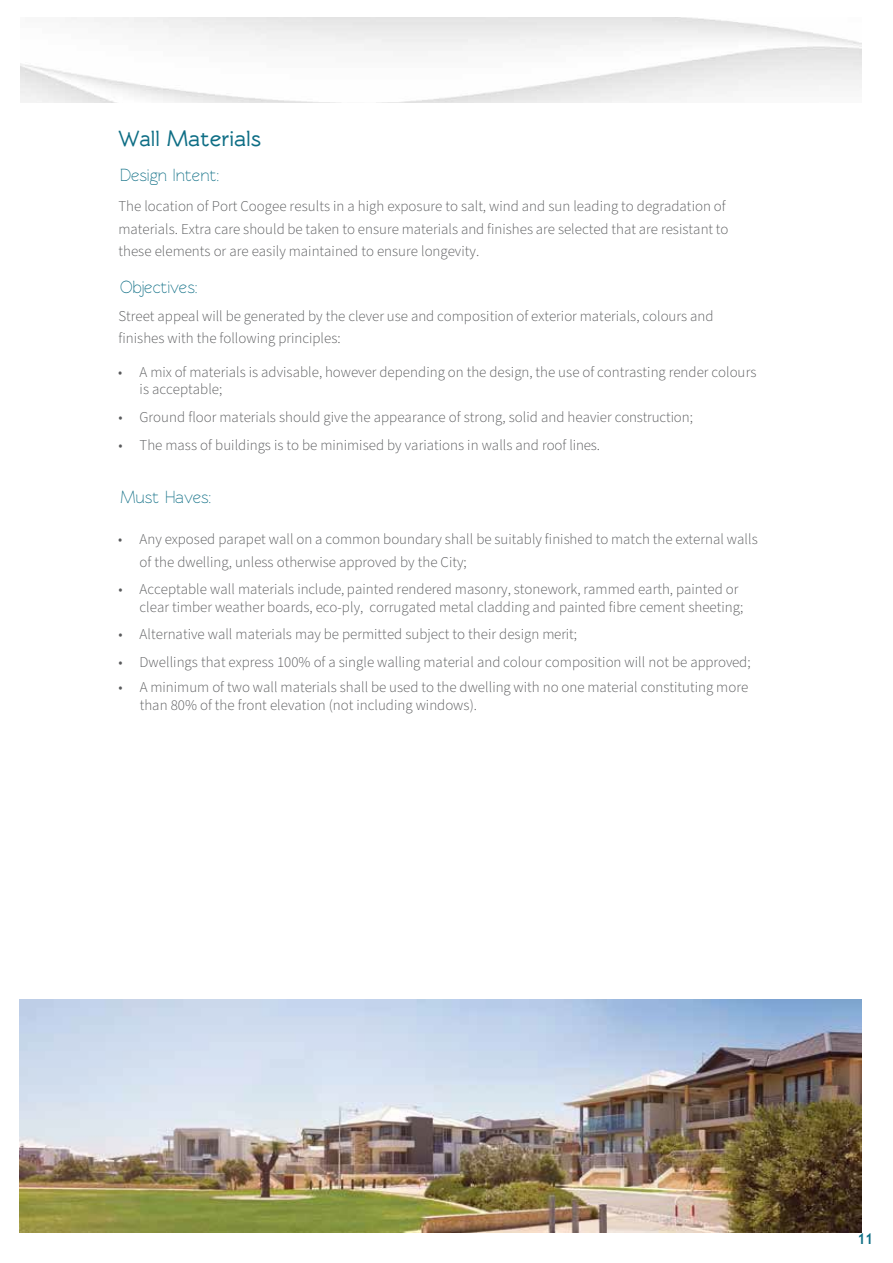
<style>
.page{position:relative;width:893px;height:1263px;background:#fff}
.page>*{position:absolute;margin:0;border:0;box-sizing:border-box;transform-origin:0 0}
.t1{font:700 22.5px "Rawengulk";letter-spacing:-.005em;color:#0e6e85;scale:.94 1}
.t2{font:18px "Rawengulk";letter-spacing:-.005em;color:#0e6e85;scale:.91 1}
.t3{font:300 15px/22.4px "Source Sans Pro";color:#58595b}
.t4{font:700 15px "Trebuchet MS";color:#0e6e85;scale:.91 1}
</style>
<div class="page">
<img style="left:19px;top:1000px;width:842px;height:232px">
<h1 class="t1" style="left:118px;top:126px;width:153px">Wall Materials</h1>
<p class="t2" style="left:120px;top:165px;width:111px">Design Intent:</p>
<p class="t3" style="left:118px;top:196px;width:612px">The location of Port Coogee results in a high exposure to salt, wind and sun leading to degradation of materials. Extra care should be taken to ensure materials and finishes are selected that are resistant to these elements or are easily maintained to ensure longevity.</p>
<p class="t2" style="left:120px;top:277px;width:87px">Objectives:</p>
<p class="t3" style="left:118px;top:305px;width:597px">Street appeal will be generated by the clever use and composition of exterior materials, colours and finishes with the following principles:</p>
<p class="t3" style="left:140px;top:363px;width:618px;line-height:17.9px;text-indent:-21px">• A mix of materials is advisable, however depending on the design, the use of contrasting render colours is acceptable;</p>
<p class="t3" style="left:118px;top:406px;width:576px">• Ground floor materials should give the appearance of strong, solid and heavier construction;</p>
<p class="t3" style="left:118px;top:434px;width:483px">• The mass of buildings is to be minimised by variations in walls and roof lines.</p>
<p class="t2" style="left:120px;top:487px;width:102px">Must Haves:</p>
<p class="t3" style="left:140px;top:529px;width:620px;text-indent:-21px">• Any exposed parapet wall on a common boundary shall be suitably finished to match the external walls of the dwelling, unless otherwise approved by the City;</p>
<p class="t3" style="left:140px;top:580px;width:605px;line-height:18px;text-indent:-21px">• Acceptable wall materials include, painted rendered masonry, stonework, rammed earth, painted or clear timber weather boards, eco-ply, corrugated metal cladding and painted fibre cement sheeting;</p>
<p class="t3" style="left:118px;top:624px;width:460px">• Alternative wall materials may be permitted subject to their design merit;</p>
<p class="t3" style="left:118px;top:651px;width:634px">• Dwellings that express 100% of a single walling material and colour composition will not be approved;</p>
<p class="t3" style="left:140px;top:679px;width:610px;line-height:17.9px;text-indent:-21px">• A minimum of two wall materials shall be used to the dwelling with no one material constituting more than 80% of the front elevation (not including windows).</p>
<p class="t4" style="left:858px;top:1229px;width:19px">11</p>
</div>
